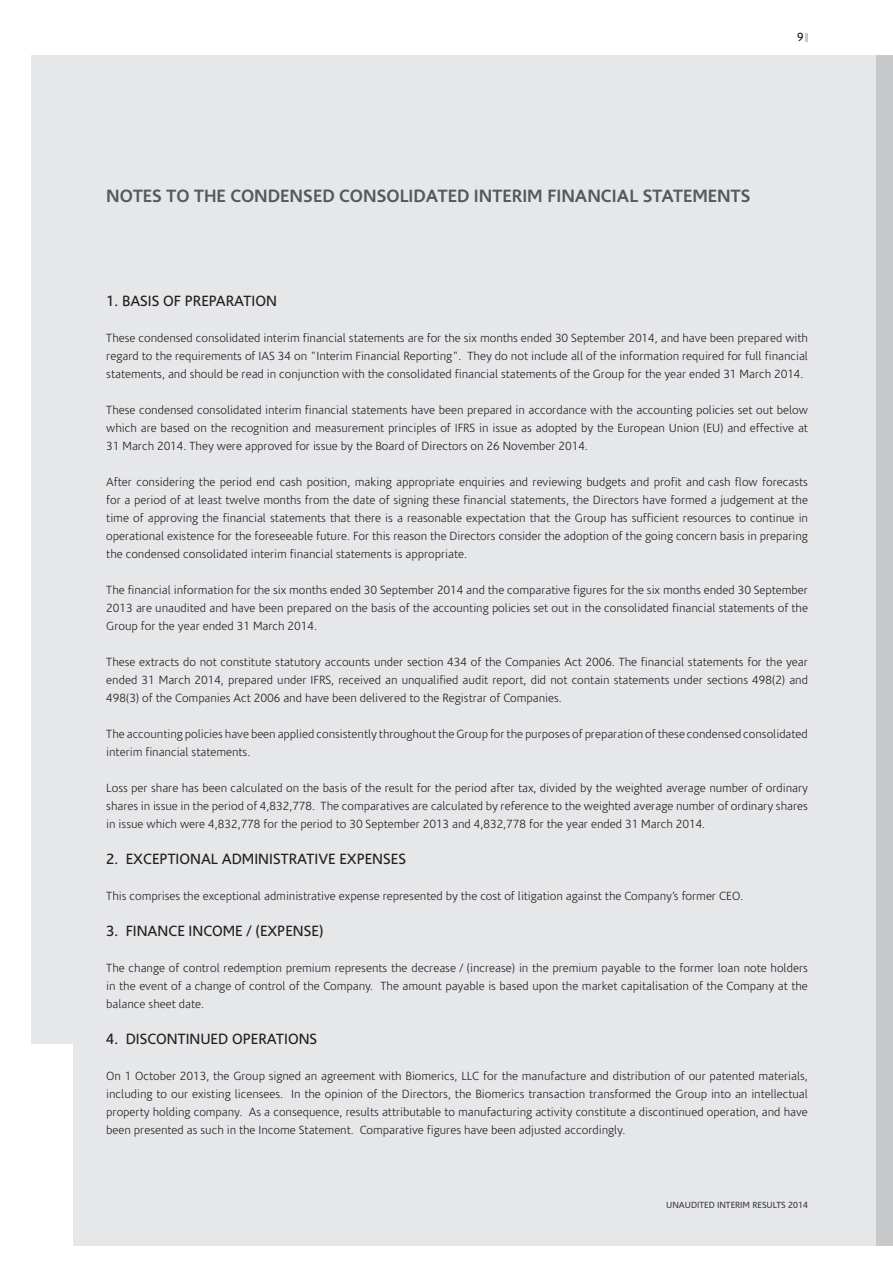
<style>
.page{position:relative;width:893px;height:1263px;background:#fff}
.page>*{position:absolute;margin:0;border:0;box-sizing:border-box;transform-origin:0 0}
.t1{font:700 18px "Corisande";color:#57585a}
.t2{font:15px "Corisande";color:#231f20}
.t3{font:300 12px/18px "Corisande";color:#231f20;text-align:justify}
.t4{font:12px "Corisande";color:#231f20}
.t5{font:9px "Corisande";color:#3e3e3f}
</style>
<div class="page">
<div style="left:31px;top:55px;width:845px;height:1191px;background:#e6e7e9"></div>
<div style="left:876px;top:55px;width:16px;height:1191px;background:#c7c8ca"></div>
<svg style="left:805px;top:33px;width:3px;height:8px"></svg>
<div style="left:17px;top:1045px;width:55px;height:201px;background:#fff"></div>
<p class="t4" style="left:797px;top:31px;width:8px">9</p>
<h1 class="t1" style="left:106px;top:185px;width:646px">NOTES TO THE CONDENSED CONSOLIDATED INTERIM FINANCIAL STATEMENTS</h1>
<p class="t2" style="left:106px;top:293px;width:172px">1. BASIS OF PREPARATION</p>
<p class="t3" style="left:106px;top:330px;width:703px">These condensed consolidated interim financial statements are for the six months ended 30 September 2014, and have been prepared with regard to the requirements of IAS 34 on "Interim Financial Reporting". They do not include all of the information required for full financial statements, and should be read in conjunction with the consolidated financial statements of the Group for the year ended 31 March 2014.</p>
<p class="t3" style="left:106px;top:402px;width:703px">These condensed consolidated interim financial statements have been prepared in accordance with the accounting policies set out below which are based on the recognition and measurement principles of IFRS in issue as adopted by the European Union (EU) and effective at 31 March 2014. They were approved for issue by the Board of Directors on 26 November 2014.</p>
<p class="t3" style="left:106px;top:474px;width:703px">After considering the period end cash position, making appropriate enquiries and reviewing budgets and profit and cash flow forecasts for a period of at least twelve months from the date of signing these financial statements, the Directors have formed a judgement at the time of approving the financial statements that there is a reasonable expectation that the Group has sufficient resources to continue in operational existence for the foreseeable future. For this reason the Directors consider the adoption of the going concern basis in preparing the condensed consolidated interim financial statements is appropriate.</p>
<p class="t3" style="left:106px;top:582px;width:703px">The financial information for the six months ended 30 September 2014 and the comparative figures for the six months ended 30 September 2013 are unaudited and have been prepared on the basis of the accounting policies set out in the consolidated financial statements of the Group for the year ended 31 March 2014.</p>
<p class="t3" style="left:106px;top:654px;width:703px">These extracts do not constitute statutory accounts under section 434 of the Companies Act 2006. The financial statements for the year ended 31 March 2014, prepared under IFRS, received an unqualified audit report, did not contain statements under sections 498(2) and 498(3) of the Companies Act 2006 and have been delivered to the Registrar of Companies.</p>
<p class="t3" style="left:106px;top:726px;width:703px">The accounting policies have been applied consistently throughout the Group for the purposes of preparation of these condensed consolidated interim financial statements.</p>
<p class="t3" style="left:106px;top:780px;width:703px">Loss per share has been calculated on the basis of the result for the period after tax, divided by the weighted average number of ordinary shares in issue in the period of 4,832,778. The comparatives are calculated by reference to the weighted average number of ordinary shares in issue which were 4,832,778 for the period to 30 September 2013 and 4,832,778 for the year ended 31 March 2014.</p>
<p class="t2" style="left:106px;top:851px;width:301px">2. EXCEPTIONAL ADMINISTRATIVE EXPENSES</p>
<p class="t3" style="left:106px;top:888px;width:639px">This comprises the exceptional administrative expense represented by the cost of litigation against the Company’s former CEO.</p>
<p class="t2" style="left:106px;top:923px;width:219px">3. FINANCE INCOME / (EXPENSE)</p>
<p class="t3" style="left:106px;top:960px;width:703px">The change of control redemption premium represents the decrease / (increase) in the premium payable to the former loan note holders in the event of a change of control of the Company. The amount payable is based upon the market capitalisation of the Company at the balance sheet date.</p>
<p class="t2" style="left:106px;top:1031px;width:212px">4. DISCONTINUED OPERATIONS</p>
<p class="t3" style="left:106px;top:1068px;width:703px">On 1 October 2013, the Group signed an agreement with Biomerics, LLC for the manufacture and distribution of our patented materials, including to our existing licensees. In the opinion of the Directors, the Biomerics transaction transformed the Group into an intellectual property holding company. As a consequence, results attributable to manufacturing activity constitute a discontinued operation, and have been presented as such in the Income Statement. Comparative figures have been adjusted accordingly.</p>
<p class="t5" style="left:666px;top:1200px;width:143px">UNAUDITED INTERIM RESULTS 2014</p>
</div>
